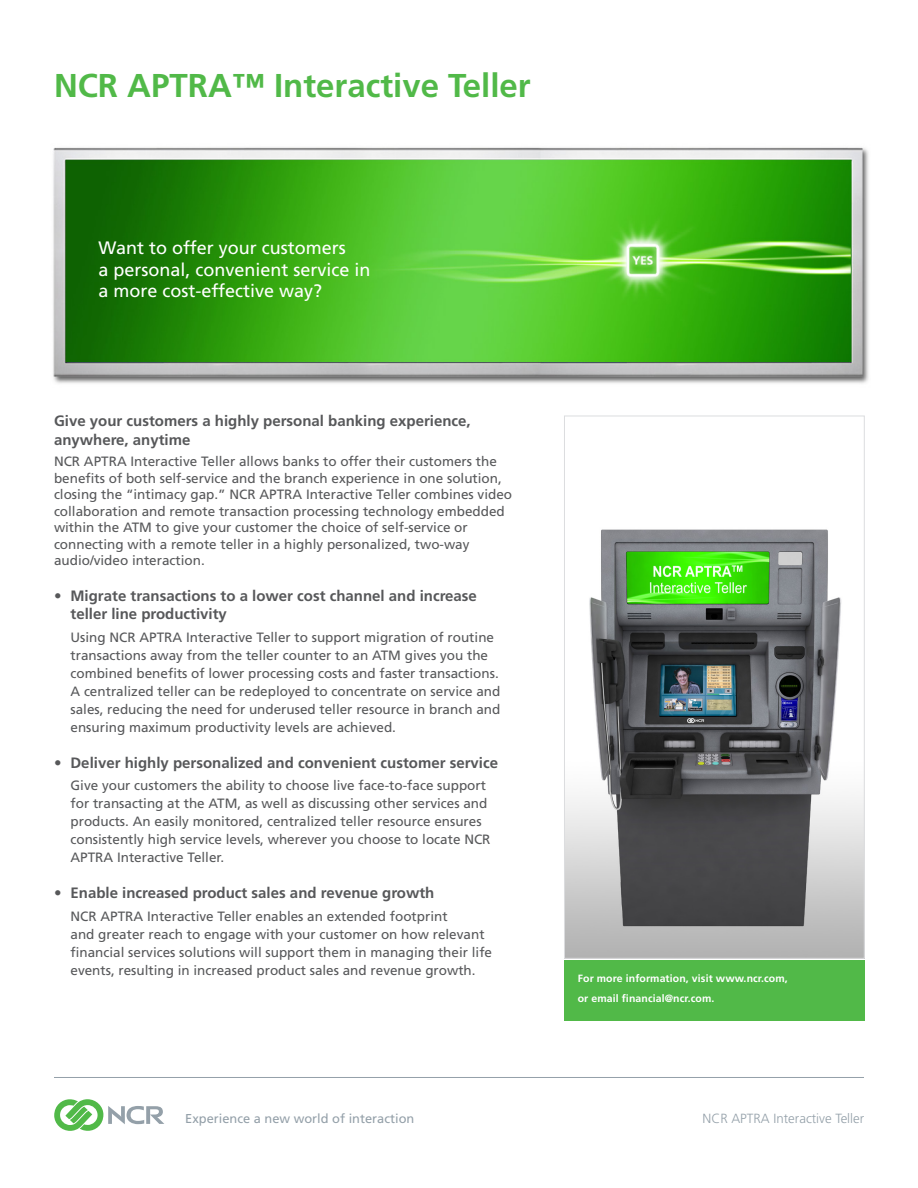
<style>
.page{position:relative;width:918px;height:1188px;background:#fff}
.page>*{position:absolute;margin:0;border:0;box-sizing:border-box;transform-origin:0 0}
.Front_Product_Name{font:700 33px "Frutiger LT Std";color:#51b948}
.Front_Headline_Quest{font:18px/21.6px "Frutiger LT Std";color:#fff}
.Front_Bullet_Head{font:700 15px/18px "Frutiger LT Std";color:#57585a}
.Front_Body_Subhead{font:700 15px/19.5px "Frutiger LT Std";color:#57585a}
.Front_Bullet_Text{font:13.5px/18px "Frutiger LT Std";color:#57585a}
.Front_Body_Text{font:13.5px/16.5px "Frutiger LT Std";color:#57585a}
.Footer_Product_Name{font:300 13.35px "Frutiger LT Std";color:#94a0a9}
.Front_Footer_Tagline{font:12.9px "Frutiger LT Std";color:#94a0a9}
.Front_Call_to_Action{font:700 10.5px/19.5px "Frutiger LT Std";letter-spacing:.01em;color:#fff}
</style>
<div class="page">
<img style="left:566px;top:529px;width:296px;height:427px">
<div style="left:564px;top:416px;width:300px;height:542px;border:1px solid #dcdddf"></div>
<svg style="left:54px;top:1099px;width:110px;height:32px"></svg>
<hr style="left:54px;top:1077px;width:810px;height:1px;background:#94a0a9">
<div style="left:564px;top:961px;width:300px;height:60px;background:#51b948"></div>
<img style="left:53px;top:147px;width:816px;height:237px">
<p class="Front_Product_Name" style="left:54px;top:66px;width:478px">NCR APTRA™ Interactive Teller</p>
<p class="Front_Headline_Quest" style="left:99px;top:237px;width:274px">Want to offer your customers<br>a personal, convenient service in a more cost-effective way?</p>
<p class="Front_Body_Subhead" style="left:54px;top:411px;width:418px">Give your customers a highly personal banking experience, anywhere, anytime</p>
<p class="Front_Body_Text" style="left:54px;top:453px;width:460px">NCR APTRA Interactive Teller allows banks to offer their customers the benefits of both self-service and the branch experience in one solution, closing the “intimacy gap.” NCR APTRA Interactive Teller combines video collaboration and remote transaction processing technology embedded within the ATM to give your customer the choice of self-service or connecting with a remote teller in a highly personalized, two-way audio/video interaction.</p>
<p class="Front_Bullet_Head" style="left:70px;top:587px;width:408px;text-indent:-16px">• Migrate transactions to a lower cost channel and increase teller line productivity</p>
<p class="Front_Bullet_Text" style="left:70px;top:628px;width:431px">Using NCR APTRA Interactive Teller to support migration of routine transactions away from the teller counter to an ATM gives you the combined benefits of lower processing costs and faster transactions.<br>A centralized teller can be redeployed to concentrate on service and sales, reducing the need for underused teller resource in branch and ensuring maximum productivity levels are achieved.</p>
<p class="Front_Bullet_Head" style="left:54px;top:754px;width:446px">• Deliver highly personalized and convenient customer service</p>
<p class="Front_Bullet_Text" style="left:70px;top:777px;width:422px">Give your customers the ability to choose live face-to-face support for transacting at the ATM, as well as discussing other services and products. An easily monitored, centralized teller resource ensures consistently high service levels, wherever you choose to locate NCR APTRA Interactive Teller.</p>
<p class="Front_Bullet_Head" style="left:54px;top:884px;width:382px">• Enable increased product sales and revenue growth</p>
<p class="Front_Bullet_Text" style="left:70px;top:907px;width:423px">NCR APTRA Interactive Teller enables an extended footprint<br>and greater reach to engage with your customer on how relevant financial services solutions will support them in managing their life events, resulting in increased product sales and revenue growth.</p>
<p class="Front_Footer_Tagline" style="left:185px;top:1111px;width:231px">Experience a new world of interaction</p>
<p class="Front_Call_to_Action" style="left:578px;top:969px;width:212px">For more information, visit www.ncr.com, or email financial@ncr.com.</p>
<p class="Footer_Product_Name" style="left:703px;top:1111px;width:163px">NCR APTRA Interactive Teller</p>
</div>
